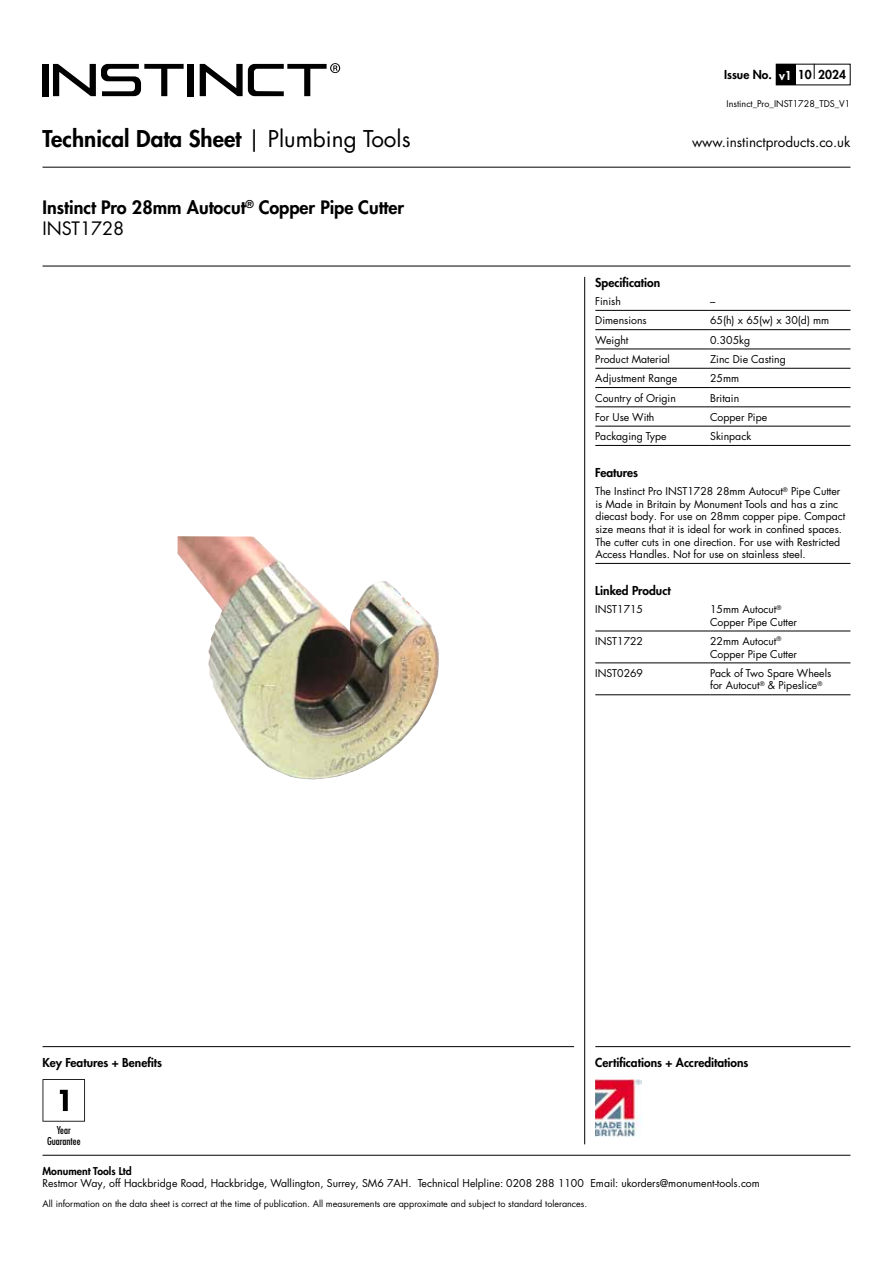
<style>
.page{position:relative;width:893px;height:1263px;background:#fff}
.page>*{position:absolute;margin:0;border:0;box-sizing:border-box;transform-origin:0 0}
.t1{font:800 22.5px "Futura LT Pro";color:#000}
.t2{font:800 18px/21.6px "Futura LT Pro";color:#000}
.t3{font:13.5px "Futura LT Pro";color:#000}
.t4{font:800 12px "Futura LT Pro";color:#000}
.t5{font:10.5px/12.6px "Futura LT Pro";color:#000}
.t6{font:800 10.5px "Futura LT Pro";color:#000}
.t7{font:500 condensed 10.5px/10.5px "Futura LT Pro";color:#000;text-align:center}
.t8{font:9px "Futura LT Pro";color:#000}
.s1{color:#fff}
.s2{font-weight:400}
</style>
<div class="page">
<div style="left:43px;top:64px;width:6px;height:32px;background:#000"></div>
<div style="left:188px;top:64px;width:6px;height:32px;background:#000"></div>
<svg style="left:200px;top:63px;width:140px;height:33px"></svg>
<svg style="left:53px;top:64px;width:131px;height:32px"></svg>
<div style="left:776px;top:64px;width:19px;height:21px;background:#000"></div>
<svg style="left:814px;top:64px;width:1px;height:15px"></svg>
<hr style="left:43px;top:1155px;width:807px;height:1px;background:#000">
<hr style="left:43px;top:1046px;width:531px;height:1px;background:#000">
<hr style="left:595px;top:1046px;width:255px;height:1px;background:#000">
<hr style="left:43px;top:167px;width:807px;height:1px;background:#000">
<hr style="left:43px;top:266px;width:807px;height:1px;background:#000">
<hr style="left:584px;top:277px;width:1px;height:867px;background:#000">
<svg style="left:43px;top:1079px;width:42px;height:42px"></svg>
<hr style="left:595px;top:310px;width:115px;height:1px;background:#000">
<hr style="left:710px;top:310px;width:140px;height:1px;background:#000">
<hr style="left:595px;top:329px;width:115px;height:1px;background:#000">
<hr style="left:710px;top:329px;width:140px;height:1px;background:#000">
<hr style="left:595px;top:349px;width:115px;height:1px;background:#000">
<hr style="left:710px;top:349px;width:140px;height:1px;background:#000">
<hr style="left:595px;top:387px;width:115px;height:1px;background:#000">
<hr style="left:710px;top:387px;width:140px;height:1px;background:#000">
<hr style="left:595px;top:407px;width:115px;height:1px;background:#000">
<hr style="left:710px;top:407px;width:140px;height:1px;background:#000">
<hr style="left:595px;top:426px;width:115px;height:1px;background:#000">
<hr style="left:710px;top:426px;width:140px;height:1px;background:#000">
<hr style="left:595px;top:445px;width:115px;height:1px;background:#000">
<hr style="left:710px;top:445px;width:140px;height:1px;background:#000">
<hr style="left:595px;top:368px;width:115px;height:1px;background:#000">
<hr style="left:710px;top:368px;width:140px;height:1px;background:#000">
<hr style="left:595px;top:631px;width:115px;height:1px;background:#000">
<hr style="left:710px;top:631px;width:140px;height:1px;background:#000">
<hr style="left:595px;top:663px;width:115px;height:1px;background:#000">
<hr style="left:710px;top:663px;width:140px;height:1px;background:#000">
<hr style="left:595px;top:694px;width:115px;height:1px;background:#000">
<hr style="left:710px;top:694px;width:140px;height:1px;background:#000">
<hr style="left:595px;top:563px;width:255px;height:1px;background:#000">
<img style="left:595px;top:1079px;width:47px;height:57px">
<img style="left:178px;top:536px;width:261px;height:243px">
<p class="t4" style="left:724px;top:66px;width:123px">Issue No. <span class="s1">v1</span> 10 2024</p>
<p class="t8" style="left:727px;top:98px;width:125px">Instinct_Pro_INST1728_TDS_V1</p>
<h1 class="t1" style="left:43px;top:122px;width:370px">Technical Data Sheet <span class="s2">| Plumbing Tools</span></h1>
<p class="t3" style="left:692px;top:132px;width:160px">www.instinctproducts.co.uk</p>
<h2 class="t2" style="left:43px;top:195px;width:363px">Instinct Pro 28mm Autocut<sup>®</sup> Copper Pipe Cutter<br><span class="s2">INST1728</span></h2>
<p class="t4" style="left:595px;top:273px;width:66px">Specification</p>
<p class="t5" style="left:595px;top:295px;width:27px">Finish</p>
<p class="t5" style="left:710px;top:295px;width:7px">–</p>
<p class="t5" style="left:595px;top:314px;width:53px">Dimensions</p>
<p class="t5" style="left:710px;top:314px;width:121px">65(h) x 65(w) x 30(d) mm</p>
<p class="t5" style="left:595px;top:333px;width:35px">Weight</p>
<p class="t5" style="left:710px;top:333px;width:42px">0.305kg</p>
<p class="t5" style="left:595px;top:353px;width:76px">Product Material</p>
<p class="t5" style="left:710px;top:353px;width:77px">Zinc Die Casting</p>
<p class="t5" style="left:595px;top:372px;width:83px">Adjustment Range</p>
<p class="t5" style="left:710px;top:372px;width:31px">25mm</p>
<p class="t5" style="left:595px;top:391px;width:82px">Country of Origin</p>
<p class="t5" style="left:710px;top:391px;width:31px">Britain</p>
<p class="t5" style="left:595px;top:410px;width:61px">For Use With</p>
<p class="t5" style="left:710px;top:410px;width:59px">Copper Pipe</p>
<p class="t5" style="left:595px;top:430px;width:73px">Packaging Type</p>
<p class="t5" style="left:710px;top:430px;width:43px">Skinpack</p>
<p class="t4" style="left:595px;top:463px;width:44px">Features</p>
<p class="t5" style="left:595px;top:485px;width:252px">The Instinct Pro INST1728 28mm Autocut<sup>®</sup> Pipe Cutter is Made in Britain by Monument Tools and has a zinc diecast body. For use on 28mm copper pipe. Compact size means that it is ideal for work in confined spaces.<br>The cutter cuts in one direction. For use with Restricted Access Handles. Not for use on stainless steel.</p>
<p class="t4" style="left:595px;top:581px;width:77px">Linked Product</p>
<p class="t5" style="left:595px;top:603px;width:49px">INST1715</p>
<p class="t5" style="left:710px;top:603px;width:88px">15mm Autocut<sup>®<br></sup>Copper Pipe Cutter</p>
<p class="t5" style="left:595px;top:635px;width:49px">INST1722</p>
<p class="t5" style="left:710px;top:635px;width:88px">22mm Autocut<sup>®<br></sup>Copper Pipe Cutter</p>
<p class="t5" style="left:595px;top:666px;width:49px">INST0269</p>
<p class="t5" style="left:710px;top:666px;width:123px">Pack of Two Spare Wheels for Autocut<sup>®</sup> &amp; Pipeslice<sup>®</sup></p>
<p class="t4" style="left:43px;top:1053px;width:121px">Key Features + Benefits</p>
<p class="t4" style="left:595px;top:1053px;width:155px">Certifications + Accreditations</p>
<p class="t7" style="left:47px;top:1125px;width:35px">Year<br>Guarantee</p>
<p class="t6" style="left:43px;top:1163px;width:91px">Monument Tools Ltd</p>
<p class="t5" style="left:43px;top:1177px;width:719px">Restmor Way, off Hackbridge Road, Hackbridge, Wallington, Surrey, SM6 7AH. Technical Helpline: 0208 288 1100 Email: ukorders@monument-tools.com</p>
<p class="t8" style="left:43px;top:1197px;width:546px">All information on the data sheet is correct at the time of publication. All measurements are approximate and subject to standard tolerances.</p>
</div>
